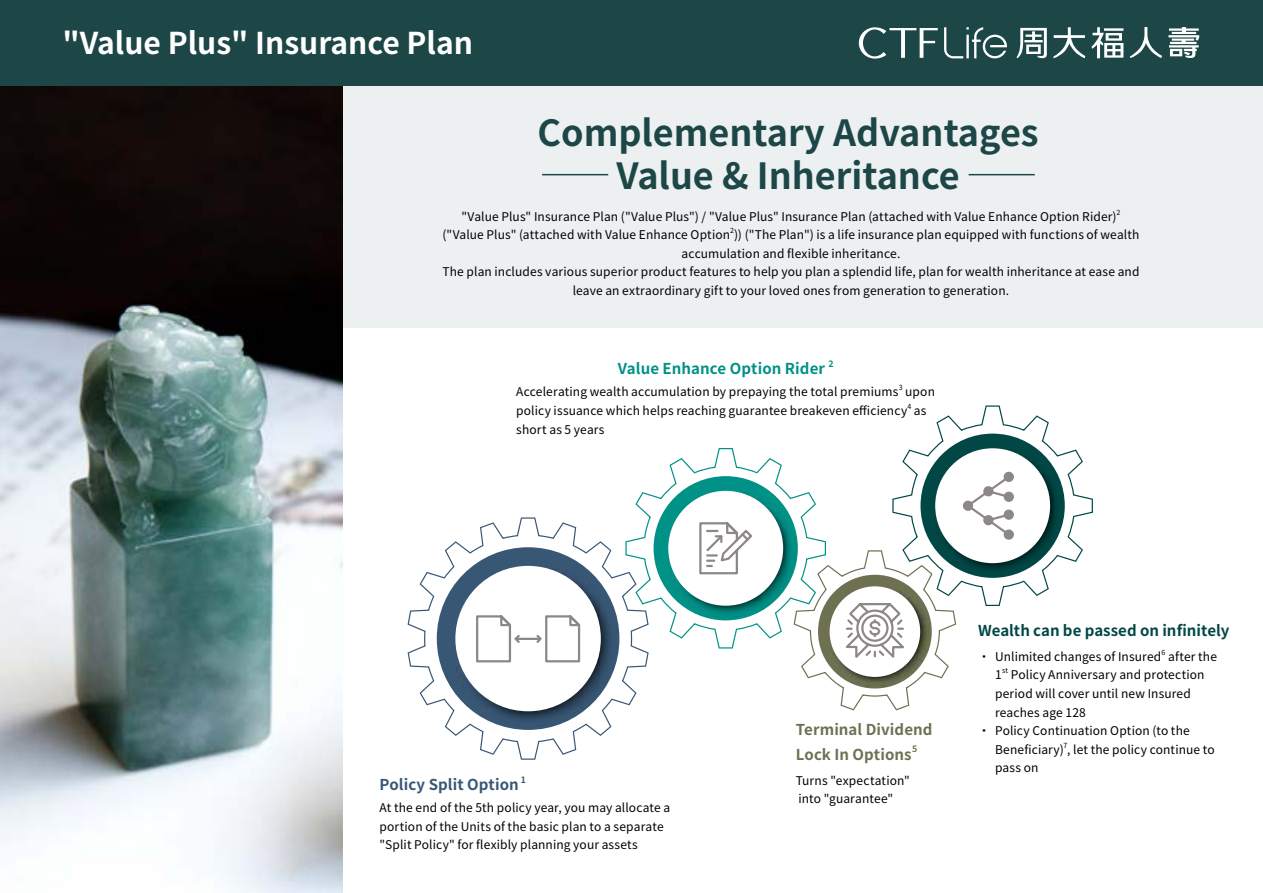
<style>
.page{position:relative;width:1263px;height:893px;background:#fff}
.page>*{position:absolute;margin:0;border:0;box-sizing:border-box;transform-origin:0 0}
.t1{font:700 36px/43.2px "Noto Sans HK";color:#1d4647;text-align:center}
.t2{font:700 30px "Noto Sans HK";color:#fff}
.t3{font:700 15px "Noto Sans HK";color:#004745}
.t4{font:700 15px/24.6px "Noto Sans HK";letter-spacing:.005em;color:#6e7052}
.t5{font:700 15px "Noto Sans HK";letter-spacing:.005em;color:#009187}
.t6{font:700 15px "Noto Sans HK";letter-spacing:.005em;color:#385775}
.t7{font:12px/18.6px "Noto Sans HK";letter-spacing:.01em;color:#000}
.t8{font:700 8.7px "Noto Sans HK";color:#385775}
.t9{font:700 8.7px "Noto Sans HK";color:#009187}
.t10{font:700 8.7px "Noto Sans HK";color:#6e7052}
.t11{font:7.05px "Noto Sans HK";color:#000}
</style>
<div class="page">
<svg style="left:408px;top:517px;width:217px;height:243px"></svg>
<div style="left:437px;top:547px;width:182px;height:183px;background:#385775;border-radius:50%"></div>
<img style="left:489px;top:701px;width:34px;height:26px">
<img style="left:523px;top:710px;width:52px;height:17px">
<img style="left:481px;top:694px;width:8px;height:14px">
<img style="left:574px;top:687px;width:9px;height:28px">
<img style="left:464px;top:676px;width:17px;height:34px">
<img style="left:543px;top:701px;width:32px;height:9px">
<img style="left:583px;top:668px;width:17px;height:42px">
<img style="left:456px;top:657px;width:8px;height:29px">
<svg style="left:566px;top:694px;width:9px;height:7px"></svg>
<img style="left:600px;top:594px;width:9px;height:99px">
<img style="left:608px;top:607px;width:9px;height:72px">
<img style="left:592px;top:594px;width:8px;height:74px">
<img style="left:583px;top:582px;width:9px;height:21px">
<img style="left:566px;top:573px;width:9px;height:10px">
<img style="left:537px;top:566px;width:20px;height:6px">
<div style="left:455px;top:566px;width:146px;height:145px;background:#fff;border-radius:50%"></div>
<div style="left:342px;top:86px;width:921px;height:241px;background:#ecf0f1"></div>
<img style="left:0;top:86px;width:342px;height:807px">
<hr style="left:542px;top:174px;width:66px;height:1px;background:#1d4647">
<hr style="left:969px;top:174px;width:66px;height:1px;background:#1d4647">
<svg style="left:476px;top:615px;width:105px;height:48px"></svg>
<div style="left:0;top:0;width:1263px;height:86px;background:#1d4647"></div>
<svg style="left:625px;top:405px;width:468px;height:305px"></svg>
<svg style="left:944px;top:27px;width:63px;height:31px"></svg>
<svg style="left:859px;top:27px;width:79px;height:32px"></svg>
<svg style="left:1016px;top:27px;width:107px;height:31px"></svg>
<svg style="left:1130px;top:27px;width:32px;height:31px"></svg>
<svg style="left:1168px;top:27px;width:31px;height:31px"></svg>
<h2 class="t2" style="left:63px;top:26px;width:412px">"Value Plus" Insurance Plan</h2>
<h1 class="t1" style="left:537px;top:112px;width:503px">Complementary Advantages<br>Value &amp; Inheritance</h1>
<p class="t7" style="left:461px;top:207px;width:657px">"Value Plus" Insurance Plan ("Value Plus") / "Value Plus" Insurance Plan (attached with Value Enhance Option Rider)</p>
<p class="t11" style="left:1116px;top:208px;width:5px">2</p>
<p class="t7" style="left:443px;top:226px;width:698px">("Value Plus" (attached with Value Enhance Option )) ("The Plan") is a life insurance plan equipped with functions of wealth</p>
<p class="t11" style="left:730px;top:227px;width:5px">2</p>
<p class="t7" style="left:442px;top:244px;width:698px;text-align:center">accumulation and flexible inheritance.<br>The plan includes various superior product features to help you plan a splendid life, plan for wealth inheritance at ease and leave an extraordinary gift to your loved ones from generation to generation.</p>
<p class="t5" style="left:618px;top:360px;width:209px">Value Enhance Option Rider</p>
<p class="t9" style="left:828px;top:359px;width:7px">2</p>
<p class="t7" style="left:516px;top:383px;width:384px">Accelerating wealth accumulation by prepaying the total premiums</p>
<p class="t11" style="left:899px;top:384px;width:5px">3</p>
<p class="t7" style="left:516px;top:383px;width:420px;text-indent:389px">upon policy issuance which helps reaching guarantee breakeven efficiency</p>
<p class="t11" style="left:907px;top:402px;width:5px">4</p>
<p class="t7" style="left:914px;top:401px;width:14px">as</p>
<p class="t7" style="left:516px;top:420px;width:90px">short as 5 years</p>
<p class="t6" style="left:379px;top:776px;width:141px">Policy Split Option</p>
<p class="t8" style="left:521px;top:775px;width:7px">1</p>
<p class="t7" style="left:379px;top:799px;width:292px">At the end of the 5th policy year, you may allocate a portion of the Units of the basic plan to a separate "Split Policy" for flexibly planning your assets</p>
<p class="t4" style="left:796px;top:718px;width:138px">Terminal Dividend<br>Lock In Options</p>
<p class="t10" style="left:912px;top:744px;width:7px">5</p>
<p class="t7" style="left:796px;top:771px;width:116px">Turns "expectation" into "guarantee"</p>
<p class="t3" style="left:978px;top:622px;width:253px">Wealth can be passed on infinitely</p>
<p class="t7" style="left:978px;top:647px;width:185px">• Unlimited changes of Insured</p>
<p class="t11" style="left:1161px;top:648px;width:5px">6</p>
<p class="t7" style="left:1168px;top:647px;width:50px">after the</p>
<p class="t7" style="left:995px;top:666px;width:8px">1</p>
<p class="t11" style="left:1002px;top:667px;width:8px">st</p>
<p class="t7" style="left:995px;top:666px;width:211px;text-indent:16px">Policy Anniversary and protection period will cover until new Insured reaches age 128</p>
<p class="t7" style="left:995px;top:722px;width:221px;text-indent:-17px">• Policy Continuation Option (to the<br>Beneficiary) , let the policy continue to</p>
<p class="t11" style="left:1064px;top:741px;width:5px">7</p>
<p class="t7" style="left:995px;top:759px;width:45px">pass on</p>
</div>
